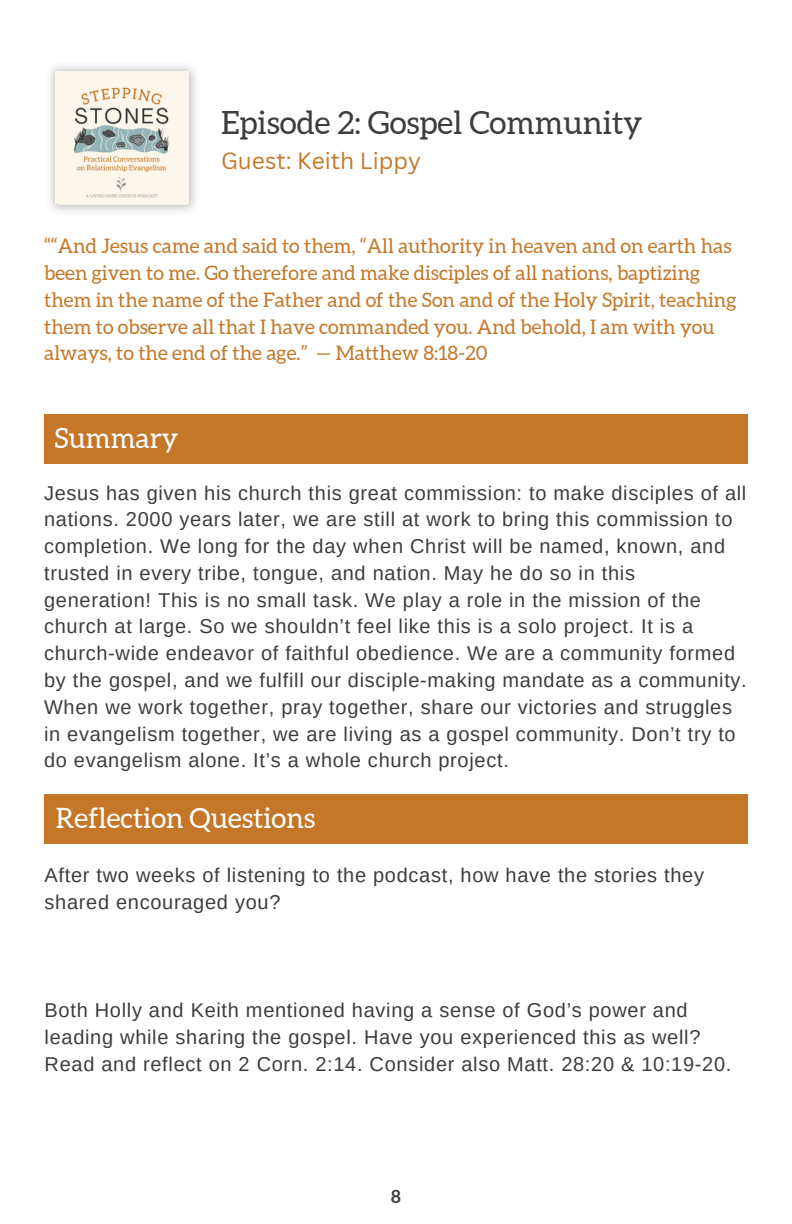
<style>
.page{position:relative;width:792px;height:1224px;background:#fff}
.page>*{position:absolute;margin:0;border:0;box-sizing:border-box;transform-origin:0 0}
.t1{font:32px "Aleo";color:#3d3d3d}
.t2{font:28px "Aleo";color:#fff}
.t3{font:22.8px "Canva Sans";color:#c57729}
.t4{font:20px/26.8px "Arimo";letter-spacing:.035em;color:#3d3d3d}
.t5{font:20px/26.8px "Aleo";color:#c57729}
.t6{font:700 18px "Aleo";color:#3d3d3d}
</style>
<div class="page">
<img style="left:49px;top:65px;width:147px;height:147px">
<img style="left:56px;top:71px;width:132px;height:132px">
<div style="left:44px;top:415px;width:703px;height:49px;background:#c57729"></div>
<div style="left:44px;top:795px;width:703px;height:49px;background:#c57729"></div>
<h2 class="t1" style="left:221px;top:105px;width:423px">Episode 2: Gospel Community</h2>
<h2 class="t3" style="left:221px;top:145px;width:202px">Guest: Keith Lippy</h2>
<p class="t5" style="left:44px;top:233px;width:694px">““And Jesus came and said to them, “All authority in heaven and on earth has been given to me. Go therefore and make disciples of all nations, baptizing them in the name of the Father and of the Son and of the Holy Spirit, teaching them to observe all that I have commanded you. And behold, I am with you always, to the end of the age.” — Matthew 8:18-20</p>
<p class="t2" style="left:55px;top:422px;width:125px">Summary</p>
<h1 class="t4" style="left:44px;top:479px;width:704px">Jesus has given his church this great commission: to make disciples of all nations. 2000 years later, we are still at work to bring this commission to completion. We long for the day when Christ will be named, known, and trusted in every tribe, tongue, and nation. May he do so in this generation! This is no small task. We play a role in the mission of the church at large. So we shouldn’t feel like this is a solo project. It is a church-wide endeavor of faithful obedience. We are a community formed by the gospel, and we fulfill our disciple-making mandate as a community.<br>When we work together, pray together, share our victories and struggles in evangelism together, we are living as a gospel community. Don’t try to do evangelism alone. It’s a whole church project.</h1>
<h2 class="t2" style="left:56px;top:803px;width:261px">Reflection Questions</h2>
<p class="t4" style="left:45px;top:861px;width:661px">After two weeks of listening to the podcast, how have the stories they shared encouraged you?</p>
<p class="t4" style="left:45px;top:996px;width:657px">Both Holly and Keith mentioned having a sense of God’s power and leading while sharing the gospel. Have you experienced this as well?</p>
<p class="t4" style="left:45px;top:1050px;width:688px">Read and reflect on 2 Corn. 2:14. Consider also Matt. 28:20 &amp; 10:19-20.</p>
<h2 class="t6" style="left:391px;top:1187px;width:11px">8</h2>
</div>
